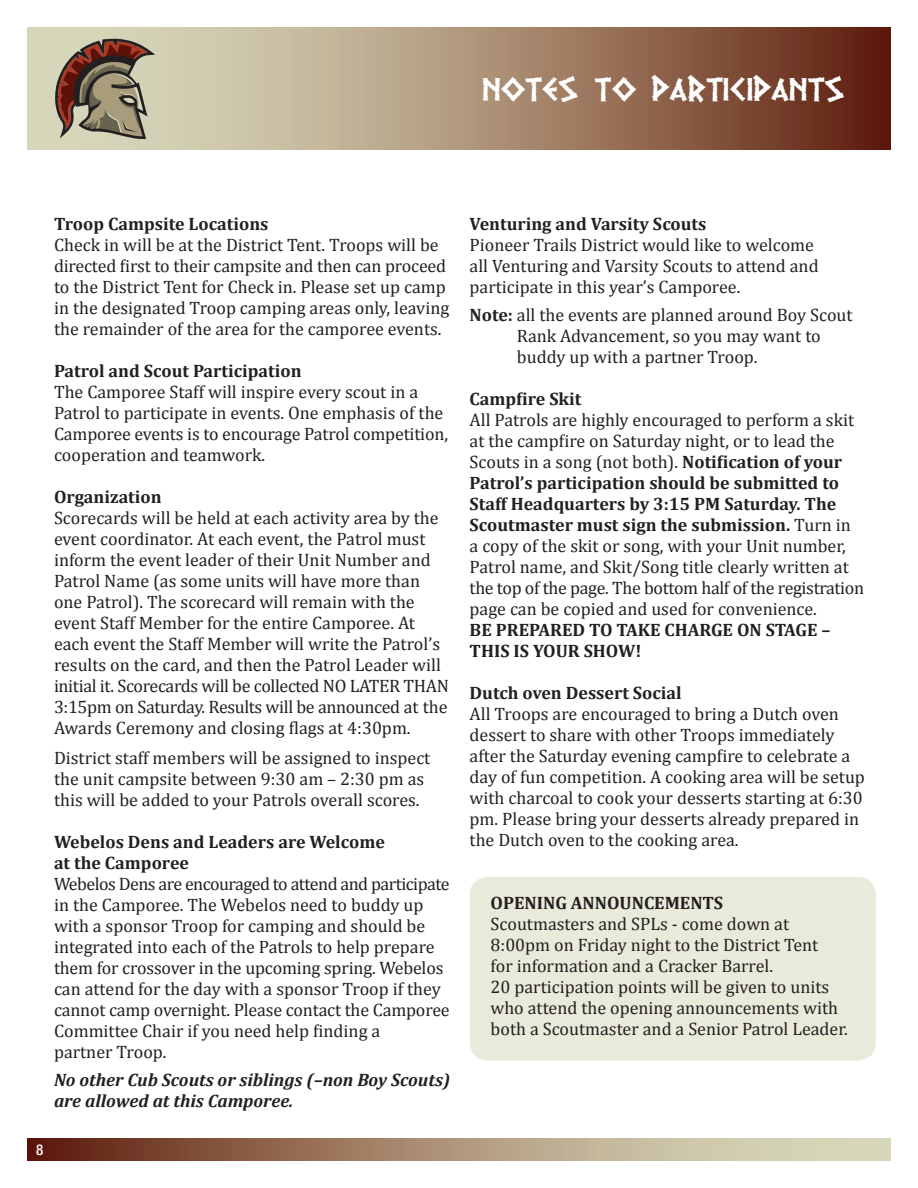
<style>
.page{position:relative;width:918px;height:1188px;background:#fff}
.page>*{position:absolute;margin:0;border:0;box-sizing:border-box;transform-origin:0 0}
.t1{font:30px "Pythia";letter-spacing:-.005em;color:#fff}
.t2{font:18px/21px "Cambria";color:#231f20}
.t3{font:700 18px/21px "Cambria";color:#231f20}
.t4{font:italic 700 18px/21px "Cambria";color:#231f20}
.t5{font:500 condensed 15px "Helvetica Neue";color:#fff}
.s1{font-weight:700}
</style>
<div class="page">
<svg style="left:27px;top:27px;width:864px;height:122px;background:#a4876e"></svg>
<svg style="left:27px;top:1138px;width:864px;height:23px;background:#a78c73"></svg>
<svg style="left:55px;top:39px;width:100px;height:100px;background:#8d7a66"></svg>
<div style="left:470px;top:877px;width:406px;height:184px;background:#e9eada;border-radius:18px"></div>
<h1 class="t1" style="left:483px;top:80px;width:364px">NOTES TO PARTICIPANTS</h1>
<p class="t3" style="left:54px;top:213px;width:216px">Troop Campsite Locations</p>
<p class="t2" style="left:54px;top:234px;width:397px">Check in will be at the District Tent. Troops will be directed first to their campsite and then can proceed to the District Tent for Check in. Please set up camp in the designated Troop camping areas only, leaving the remainder of the area for the camporee events.</p>
<p class="t3" style="left:54px;top:360px;width:249px">Patrol and Scout Participation</p>
<p class="t2" style="left:54px;top:381px;width:396px">The Camporee Staff will inspire every scout in a Patrol to participate in events. One emphasis of the Camporee events is to encourage Patrol competition, cooperation and teamwork.</p>
<p class="t3" style="left:54px;top:486px;width:109px">Organization</p>
<p class="t2" style="left:54px;top:507px;width:397px">Scorecards will be held at each activity area by the event coordinator. At each event, the Patrol must inform the event leader of their Unit Number and Patrol Name (as some units will have more than one Patrol). The scorecard will remain with the event Staff Member for the entire Camporee. At each event the Staff Member will write the Patrol’s results on the card, and then the Patrol Leader will initial it. Scorecards will be collected NO LATER THAN 3:15pm on Saturday. Results will be announced at the Awards Ceremony and closing flags at 4:30pm.</p>
<p class="t2" style="left:54px;top:747px;width:378px">District staff members will be assigned to inspect the unit campsite between 9:30 am – 2:30 pm as this will be added to your Patrols overall scores.</p>
<p class="t3" style="left:54px;top:831px;width:333px">Webelos Dens and Leaders are Welcome at the Camporee</p>
<p class="t2" style="left:54px;top:873px;width:397px">Webelos Dens are encouraged to attend and participate in the Camporee. The Webelos need to buddy up with a sponsor Troop for camping and should be integrated into each of the Patrols to help prepare them for crossover in the upcoming spring. Webelos can attend for the day with a sponsor Troop if they cannot camp overnight. Please contact the Camporee Committee Chair if you need help finding a<br>partner Troop.</p>
<p class="t4" style="left:54px;top:1069px;width:398px">No other Cub Scouts or siblings (–non Boy Scouts) are allowed at this Camporee.</p>
<p class="t5" style="left:36px;top:1140px;width:9px">8</p>
<p class="t3" style="left:470px;top:213px;width:238px">Venturing and Varsity Scouts</p>
<p class="t2" style="left:470px;top:234px;width:351px">Pioneer Trails District would like to welcome all Venturing and Varsity Scouts to attend and participate in this year’s Camporee.</p>
<p class="t2" style="left:517px;top:304px;width:337px;text-indent:-47px"><span class="s1">Note:</span> all the events are planned around Boy Scout<br>Rank Advancement, so you may want to buddy up with a partner Troop.</p>
<p class="t3" style="left:470px;top:388px;width:113px">Campfire Skit</p>
<p class="t2" style="left:470px;top:409px;width:396px">All Patrols are highly encouraged to perform a skit at the campfire on Saturday night, or to lead the Scouts in a song (not both). <span class="s1">Notification of your Patrol’s participation should be submitted to Staff Headquarters by 3:15 PM Saturday. The Scoutmaster must sign the submission.</span> Turn in<br>a copy of the skit or song, with your Unit number, Patrol name, and Skit/Song title clearly written at the top of the page. The bottom half of the registration page can be copied and used for convenience.</p>
<p class="t3" style="left:470px;top:619px;width:362px">BE PREPARED TO TAKE CHARGE ON STAGE –<br>THIS IS YOUR SHOW!</p>
<p class="t3" style="left:470px;top:682px;width:214px">Dutch oven Dessert Social</p>
<p class="t2" style="left:470px;top:703px;width:397px">All Troops are encouraged to bring a Dutch oven dessert to share with other Troops immediately after the Saturday evening campfire to celebrate a day of fun competition. A cooking area will be setup with charcoal to cook your desserts starting at 6:30 pm. Please bring your desserts already prepared in the Dutch oven to the cooking area.</p>
<p class="t3" style="left:491px;top:892px;width:234px">OPENING ANNOUNCEMENTS</p>
<p class="t2" style="left:491px;top:913px;width:359px">Scoutmasters and SPLs - come down at 8:00pm on Friday night to the District Tent<br>for information and a Cracker Barrel.<br>20 participation points will be given to units who attend the opening announcements with both a Scoutmaster and a Senior Patrol Leader.</p>
</div>
